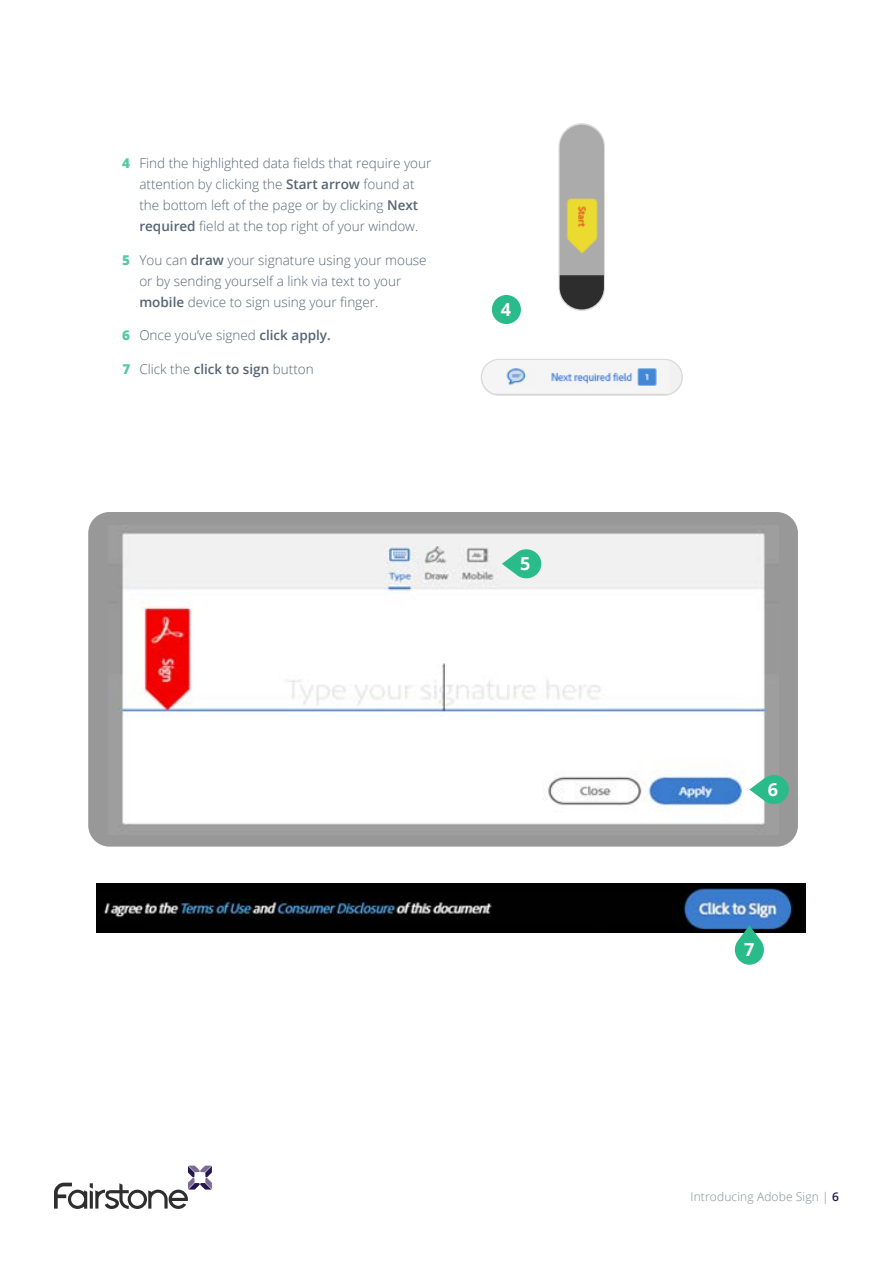
<style>
.page{position:relative;width:893px;height:1263px;background:#fff}
.page>*{position:absolute;margin:0;border:0;box-sizing:border-box;transform-origin:0 0}
.t1{font:700 18px "Open Sans";color:#fff}
.t2{font:300 13.5px/21px "Open Sans";color:#566573;text-align:center}
.t3{font:300 12px "Open Sans";letter-spacing:.01em;color:#818b96}
.s1{font-weight:800;color:#54c9a1}
.s2{font-weight:600}
.s3{font-weight:600;color:#24174c}
</style>
<div class="page">
<svg style="left:54px;top:1165px;width:158px;height:44px"></svg>
<div style="left:559px;top:123px;width:46px;height:188px;border:2px solid #dadada;border-radius:22px"></div>
<div style="left:481px;top:359px;width:202px;height:37px;border:3px solid #dadada;border-radius:17px"></div>
<div style="left:88px;top:512px;width:710px;height:335px;background:#989898;border-radius:21px"></div>
<img style="left:109px;top:530px;width:658px;height:295px">
<img style="left:96px;top:883px;width:710px;height:50px">
<div style="left:492px;top:295px;width:29px;height:29px;background:#29bb89;border-radius:50%"></div>
<svg style="left:502px;top:549px;width:39px;height:29px"></svg>
<svg style="left:749px;top:775px;width:40px;height:29px"></svg>
<svg style="left:735px;top:925px;width:29px;height:40px"></svg>
<img style="left:560px;top:125px;width:44px;height:184px;border-radius:22px">
<img style="left:482px;top:360px;width:200px;height:34px;border-radius:17px">
<p class="t2" style="left:122px;top:152px;width:311px"><span class="s1">4</span> Find the highlighted data fields that require your attention by clicking the <span class="s2">Start arrow</span> found at<br>the bottom left of the page or by clicking <span class="s2">Next required</span> field at the top right of your window.</p>
<p class="t2" style="left:139px;top:249px;width:289px;text-align:left;text-indent:-17px"><span class="s1">5</span> You can <span class="s2">draw</span> your signature using your mouse or by sending yourself a link via text to your <span class="s2">mobile</span> device to sign using your finger.</p>
<p class="t2" style="left:122px;top:325px;width:210px"><span class="s1">6</span> Once you’ve signed <span class="s2">click apply.</span></p>
<p class="t2" style="left:122px;top:358px;width:193px"><span class="s1">7</span> Click the <span class="s2">click to sign</span> button</p>
<h1 class="t1" style="left:501px;top:297px;width:12px">4</h1>
<h1 class="t1" style="left:520px;top:551px;width:12px">5</h1>
<h1 class="t1" style="left:768px;top:777px;width:12px">6</h1>
<h1 class="t1" style="left:744px;top:936px;width:12px">7</h1>
<p class="t3" style="left:691px;top:1188px;width:150px">Introducing Adobe Sign | <span class="s3">6</span></p>
</div>
